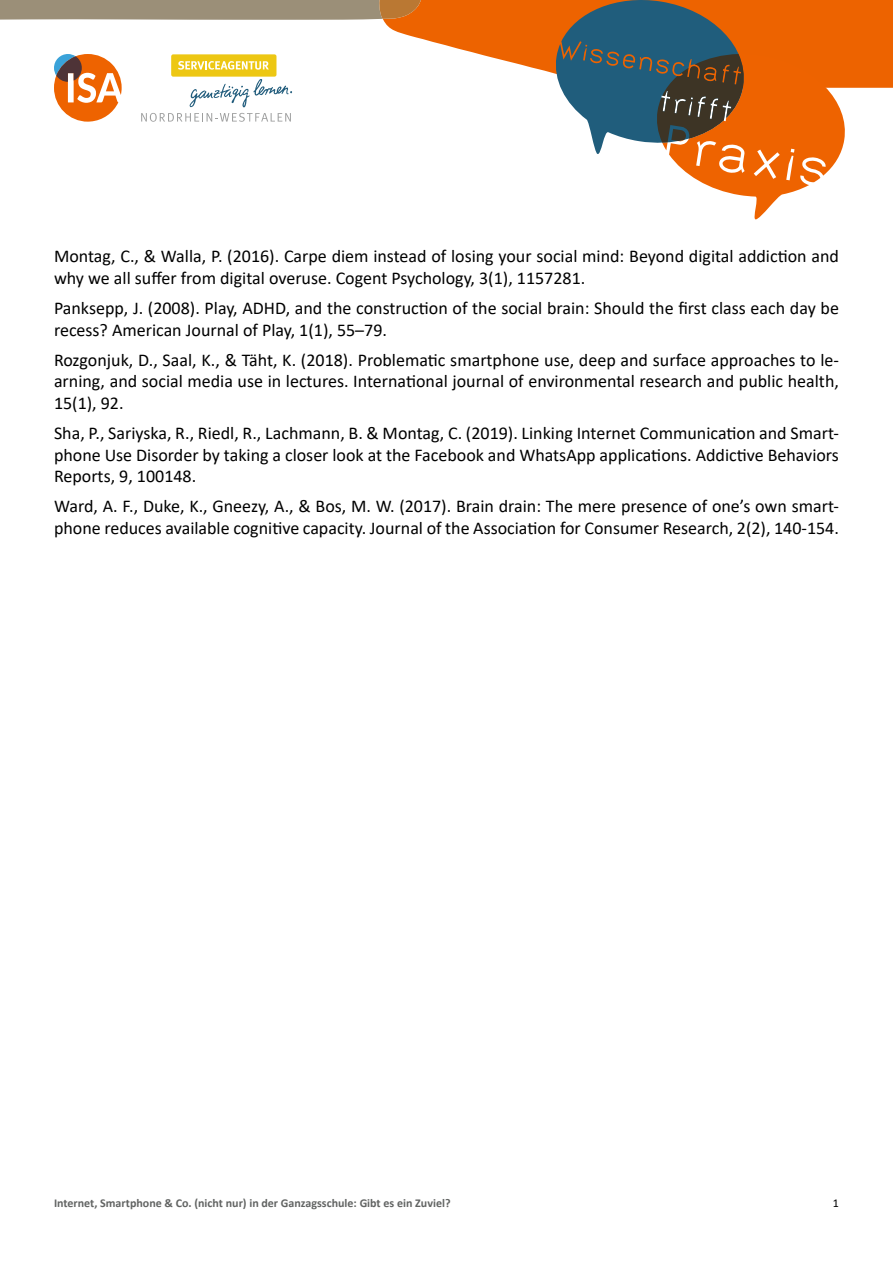
<style>
.page{position:relative;width:893px;height:1263px;background:#fff}
.page>*{position:absolute;margin:0;border:0;box-sizing:border-box;transform-origin:0 0}
.t1{font:18px/21.6px "Calibri";color:#000}
.t2{font:700 12px "Calibri";color:#626463}
.t3{font:12px "Calibri";color:#000}
</style>
<div class="page">
<svg style="left:0;top:0;width:893px;height:219px"></svg>
<p class="t1" style="left:54px;top:245px;width:786px">Montag, C., &amp; Walla, P. (2016). Carpe diem instead of losing your social mind: Beyond digital addiction and why we all suffer from digital overuse. Cogent Psychology, 3(1), 1157281.</p>
<p class="t1" style="left:54px;top:297px;width:786px">Panksepp, J. (2008). Play, ADHD, and the construction of the social brain: Should the first class each day be recess? American Journal of Play, 1(1), 55–79.</p>
<p class="t1" style="left:54px;top:348px;width:786px;text-align:justify">Rozgonjuk, D., Saal, K., &amp; Täht, K. (2018). Problematic smartphone use, deep and surface approaches to le&shy;arning, and social media use in lectures. International journal of environmental research and public health, 15(1), 92.</p>
<p class="t1" style="left:54px;top:422px;width:786px;text-align:justify">Sha, P., Sariyska, R., Riedl, R., Lachmann, B. &amp; Montag, C. (2019). Linking Internet Communication and Smart&shy;phone Use Disorder by taking a closer look at the Facebook and WhatsApp applications. Addictive Behaviors Reports, 9, 100148.</p>
<p class="t1" style="left:54px;top:495px;width:786px">Ward, A. F., Duke, K., Gneezy, A., &amp; Bos, M. W. (2017). Brain drain: The mere presence of one’s own smart&shy;phone reduces available cognitive capacity. Journal of the Association for Consumer Research, 2(2), 140-154.</p>
<p class="t2" style="left:54px;top:1195px;width:398px">Internet, Smartphone &amp; Co. (nicht nur) in der Ganzagsschule: Gibt es ein Zuviel?</p>
<p class="t3" style="left:833px;top:1195px;width:8px">1</p>
</div>
